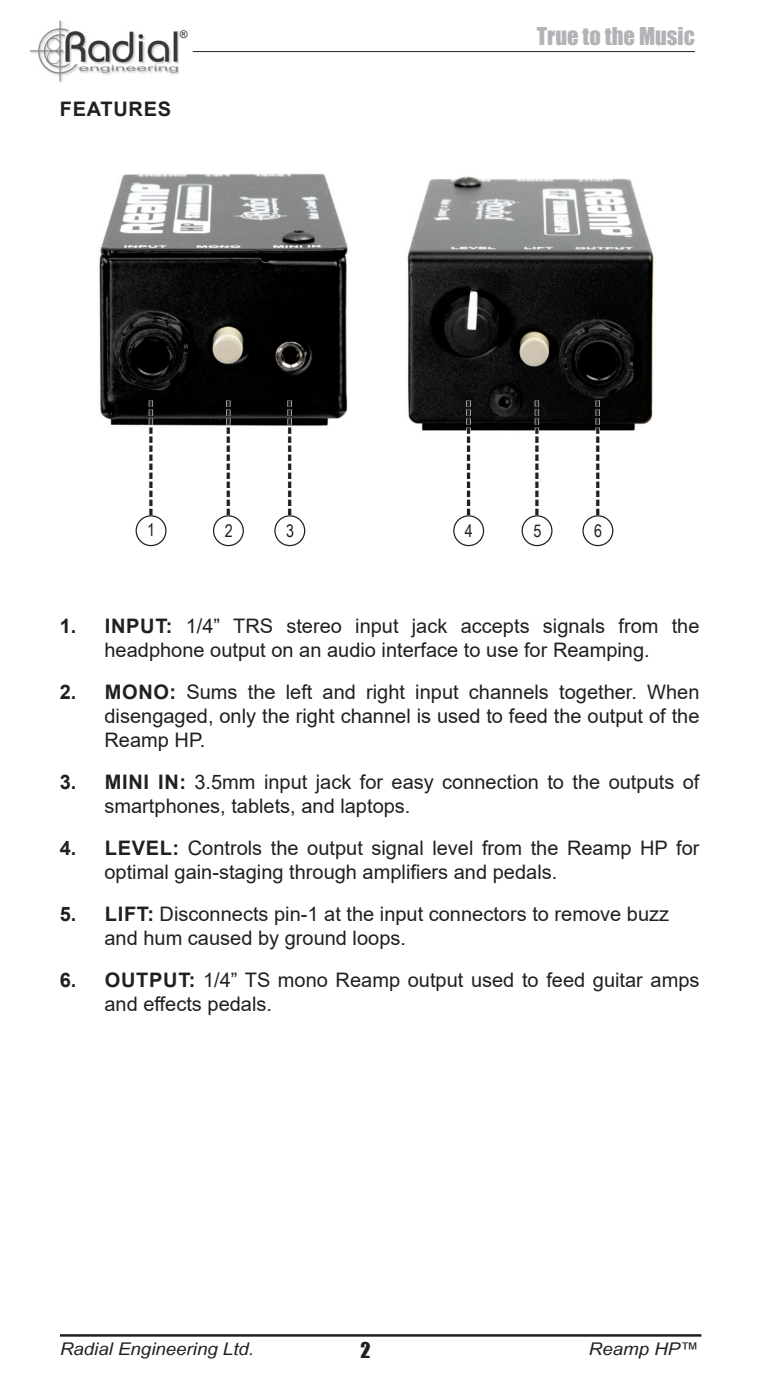
<style>
.page{position:relative;width:759px;height:1382px;background:#fff}
.page>*{position:absolute;margin:0;border:0;box-sizing:border-box;transform-origin:0 0}
.t1{font:22.5px "Impact";color:#b2b3b7}
.t2{font:20px/24px "Arial";color:#231f20}
.Header_1{font:700 20px "Arial";letter-spacing:.035em;color:#231f20}
.t3{font:20px "Impact";color:#231f20}
.t4{font:italic 17.5px "Arial Narrow";color:#231f20;scale:1.3 1}
.t5{font:17.5px "Arial Narrow";color:#231f20}
.t6{font:italic 10.5px "Arial";color:#231f20}
.s1{font-weight:700}
</style>
<div class="page">
<img style="left:99px;top:173px;width:555px;height:283px">
<hr style="left:60px;top:1334px;width:641px;height:3px;background:#231f20">
<img style="left:29px;top:21px;width:149px;height:61px">
<hr style="left:193px;top:51px;width:501px;height:1px;background:#231f20">
<div style="left:213px;top:515px;width:31px;height:31px;border:1px solid #231f20;border-radius:50%"></div>
<svg style="left:226px;top:400px;width:4px;height:115px"></svg>
<div style="left:274px;top:515px;width:31px;height:31px;border:1px solid #231f20;border-radius:50%"></div>
<svg style="left:287px;top:400px;width:5px;height:115px"></svg>
<div style="left:453px;top:515px;width:31px;height:31px;border:1px solid #231f20;border-radius:50%"></div>
<svg style="left:466px;top:400px;width:4px;height:115px"></svg>
<div style="left:521px;top:515px;width:31px;height:31px;border:1px solid #231f20;border-radius:50%"></div>
<svg style="left:534px;top:400px;width:5px;height:115px"></svg>
<div style="left:582px;top:515px;width:31px;height:31px;border:1px solid #231f20;border-radius:50%"></div>
<svg style="left:595px;top:400px;width:4px;height:115px"></svg>
<div style="left:135px;top:515px;width:31px;height:31px;border:1px solid #231f20;border-radius:50%"></div>
<svg style="left:149px;top:400px;width:4px;height:115px"></svg>
<p class="t6" style="left:179px;top:27px;width:9px">®</p>
<p class="Header_1" style="left:60px;top:95px;width:113px">FEATURES</p>
<p class="t1" style="left:536px;top:19px;width:159px">True to the Music</p>
<p class="t5" style="left:147px;top:517px;width:9px">1</p>
<p class="t5" style="left:224px;top:517px;width:9px">2</p>
<p class="t5" style="left:286px;top:517px;width:9px">3</p>
<p class="t5" style="left:465px;top:517px;width:9px">4</p>
<p class="t5" style="left:533px;top:517px;width:9px">5</p>
<p class="t5" style="left:594px;top:517px;width:9px">6</p>
<p class="t2" style="left:60px;top:614px;width:641px;text-align:center"><span class="s1">1. INPUT:</span> 1/4” TRS stereo input jack accepts signals from the headphone output on an audio interface to use for Reamping.</p>
<p class="t2" style="left:104px;top:680px;width:596px;text-align:justify;text-indent:-45px"><span class="s1">2. MONO:</span> Sums the left and right input channels together. When disengaged, only the right channel is used to feed the output of the Reamp HP.</p>
<p class="t2" style="left:104px;top:770px;width:596px;text-indent:-45px"><span class="s1">3. MINI IN:</span> 3.5mm input jack for easy connection to the outputs of smartphones, tablets, and laptops.</p>
<p class="t2" style="left:104px;top:836px;width:596px;text-indent:-45px"><span class="s1">4. LEVEL:</span> Controls the output signal level from the Reamp HP for optimal gain-staging through amplifiers and pedals.</p>
<p class="t2" style="left:104px;top:902px;width:566px;text-indent:-45px"><span class="s1">5. LIFT:</span> Disconnects pin-1 at the input connectors to remove buzz and hum caused by ground loops.</p>
<p class="t2" style="left:104px;top:968px;width:596px;text-indent:-45px"><span class="s1">6. OUTPUT:</span> 1/4” TS mono Reamp output used to feed guitar amps and effects pedals.</p>
<p class="t3" style="left:360px;top:1335px;width:12px">2</p>
<p class="t4" style="left:60px;top:1336px;width:151px">Radial Engineering Ltd.</p>
<p class="t4" style="left:588px;top:1337px;width:86px">Reamp HP™</p>
</div>
